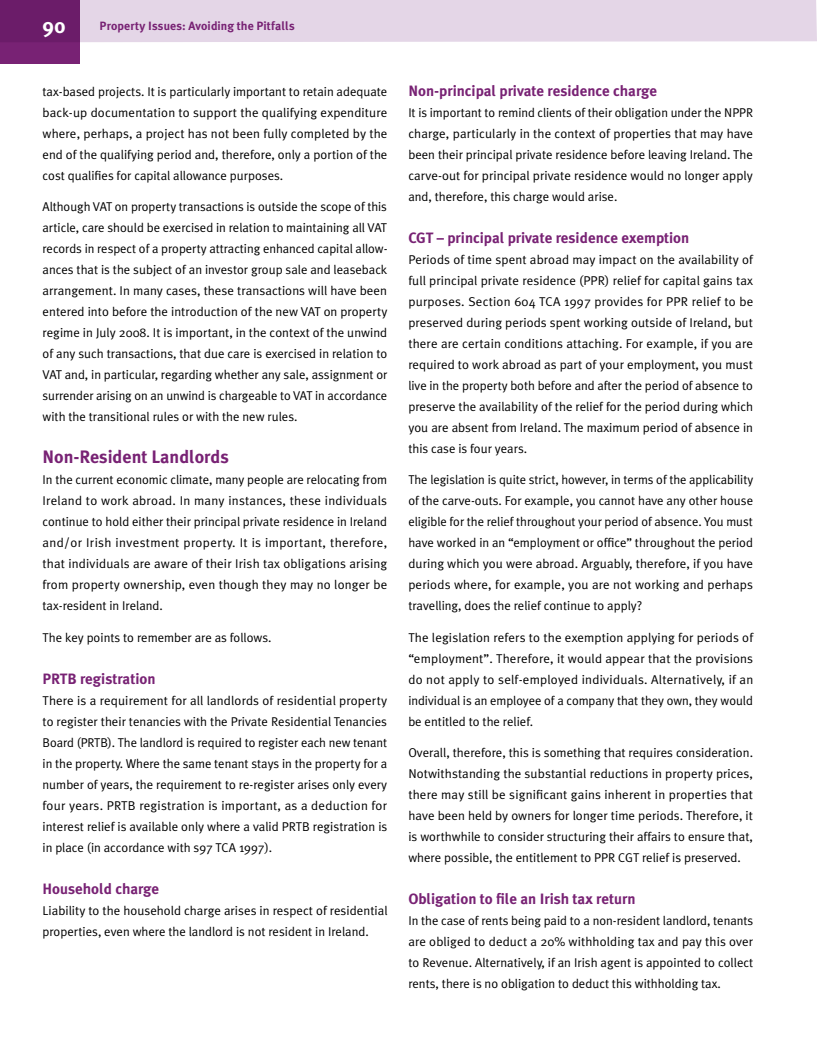
<style>
.page{position:relative;width:817px;height:1063px;background:#fff}
.page>*{position:absolute;margin:0;border:0;box-sizing:border-box;transform-origin:0 0}
.t1{font:700 21px "Meta Plus";color:#fff}
.t2{font:700 18px "Meta Plus";color:#782274}
.t3{font:700 15px "Meta Plus";color:#782274}
.t4{font:12.75px/21px "Meta Plus Normal";color:#000;text-align:justify}
.t5{font:700 12px "Meta Plus";letter-spacing:.01em;color:#782274}
</style>
<div class="page">
<div style="left:80px;top:0;width:736px;height:42px;background:#e4d6e7"></div>
<div style="left:0;top:0;width:80px;height:64px;background:linear-gradient(to right,#6f1e6d,#701e6d)"></div>
<h1 class="t1" style="left:43px;top:13px;width:25px">90</h1>
<p class="t5" style="left:100px;top:19px;width:196px">Property Issues: Avoiding the Pitfalls</p>
<p class="t4" style="left:43px;top:80px;width:346px">tax-based projects. It is particularly important to retain adequate back-up documentation to support the qualifying expenditure where, perhaps, a project has not been fully completed by the end of the qualifying period and, therefore, only a portion of the cost qualifies for capital allowance purposes.</p>
<p class="t4" style="left:43px;top:196px;width:346px">Although VAT on property transactions is outside the scope of this article, care should be exercised in relation to maintaining all VAT records in respect of a property attracting enhanced capital allow&shy;ances that is the subject of an investor group sale and leaseback arrangement. In many cases, these transactions will have been entered into before the introduction of the new VAT on property regime in July 2008. It is important, in the context of the unwind of any such transactions, that due care is exercised in relation to VAT and, in particular, regarding whether any sale, assignment or surrender arising on an unwind is chargeable to VAT in accordance with the transitional rules or with the new rules.</p>
<h2 class="t2" style="left:43px;top:446px;width:188px">Non-Resident Landlords</h2>
<p class="t4" style="left:43px;top:469px;width:346px">In the current economic climate, many people are relocating from Ireland to work abroad. In many instances, these individuals continue to hold either their principal private residence in Ireland and/or Irish investment property. It is important, therefore, that individuals are aware of their Irish tax obligations arising from property ownership, even though they may no longer be tax-resident in Ireland.</p>
<p class="t4" style="left:43px;top:626px;width:230px">The key points to remember are as follows.</p>
<p class="t3" style="left:43px;top:670px;width:114px">PRTB registration</p>
<p class="t4" style="left:43px;top:689px;width:346px">There is a requirement for all landlords of residential property to register their tenancies with the Private Residential Tenancies Board (PRTB). The landlord is required to register each new tenant in the property. Where the same tenant stays in the property for a number of years, the requirement to re-register arises only every four years. PRTB registration is important, as a deduction for interest relief is available only where a valid PRTB registration is in place (in accordance with s97 TCA 1997).</p>
<p class="t3" style="left:43px;top:880px;width:118px">Household charge</p>
<p class="t4" style="left:43px;top:899px;width:346px">Liability to the household charge arises in respect of residential properties, even where the landlord is not resident in Ireland.</p>
<p class="t3" style="left:408px;top:82px;width:250px">Non-principal private residence charge</p>
<p class="t4" style="left:408px;top:101px;width:346px">It is important to remind clients of their obligation under the NPPR charge, particularly in the context of properties that may have been their principal private residence before leaving Ireland. The carve-out for principal private residence would no longer apply and, therefore, this charge would arise.</p>
<p class="t3" style="left:408px;top:229px;width:282px">CGT – principal private residence exemption</p>
<p class="t4" style="left:408px;top:248px;width:346px">Periods of time spent abroad may impact on the availability of full principal private residence (PPR) relief for capital gains tax purposes. Section 604 TCA 1997 provides for PPR relief to be preserved during periods spent working outside of Ireland, but there are certain conditions attaching. For example, if you are required to work abroad as part of your employment, you must live in the property both before and after the period of absence to preserve the availability of the relief for the period during which you are absent from Ireland. The maximum period of absence in this case is four years.</p>
<p class="t4" style="left:408px;top:469px;width:346px">The legislation is quite strict, however, in terms of the applicability of the carve-outs. For example, you cannot have any other house eligible for the relief throughout your period of absence. You must have worked in an “employment or office” throughout the period during which you were abroad. Arguably, therefore, if you have periods where, for example, you are not working and perhaps travelling, does the relief continue to apply?</p>
<p class="t4" style="left:408px;top:626px;width:346px">The legislation refers to the exemption applying for periods of “employment”. Therefore, it would appear that the provisions do not apply to self-employed individuals. Alternatively, if an individual is an employee of a company that they own, they would be entitled to the relief.</p>
<p class="t4" style="left:408px;top:742px;width:346px">Overall, therefore, this is something that requires consideration.<br>Notwithstanding the substantial reductions in property prices, there may still be significant gains inherent in properties that have been held by owners for longer time periods. Therefore, it is worthwhile to consider structuring their affairs to ensure that, where possible, the entitlement to PPR CGT relief is preserved.</p>
<p class="t3" style="left:408px;top:890px;width:228px">Obligation to file an Irish tax return</p>
<p class="t4" style="left:408px;top:910px;width:346px">In the case of rents being paid to a non-resident landlord, tenants are obliged to deduct a 20% withholding tax and pay this over to Revenue. Alternatively, if an Irish agent is appointed to collect rents, there is no obligation to deduct this withholding tax.</p>
</div>
